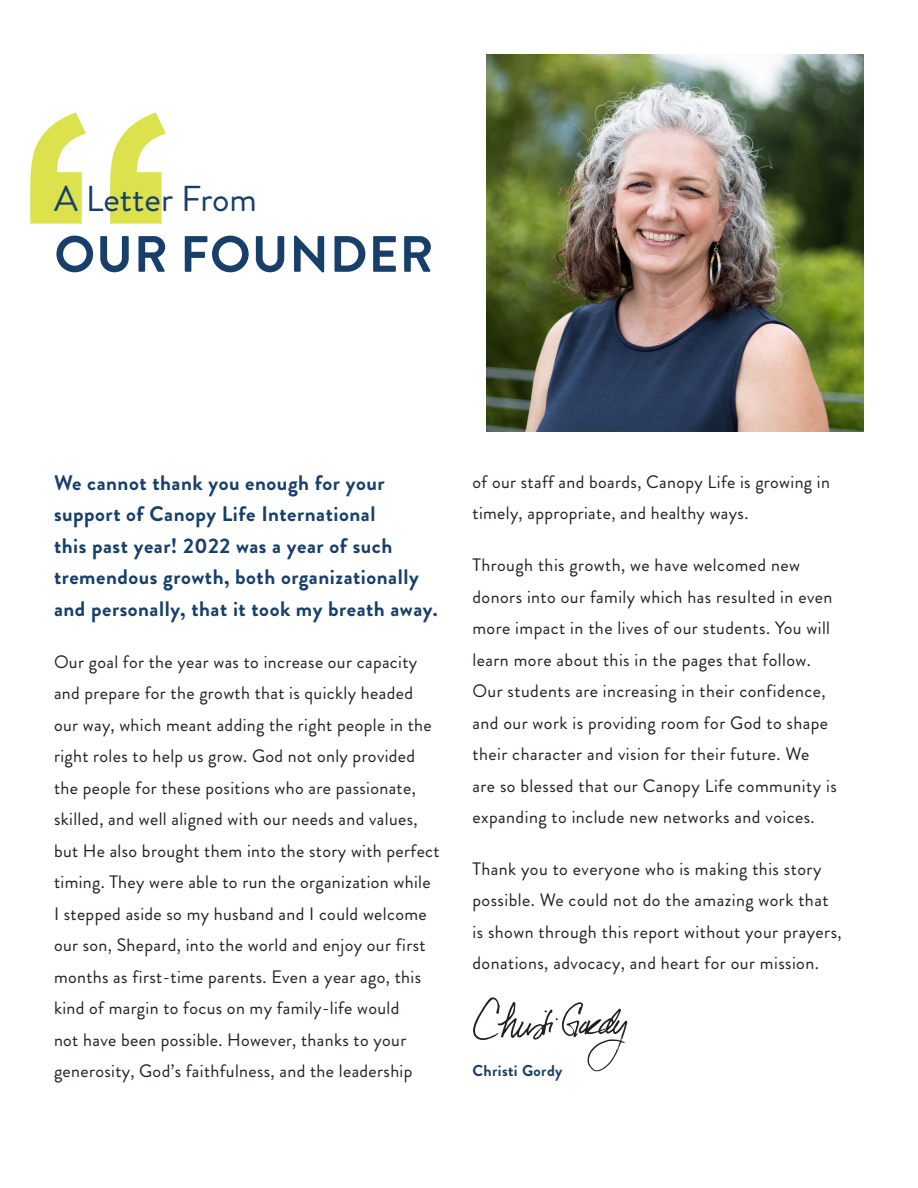
<style>
.page{position:relative;width:918px;height:1188px;background:#fff}
.page>*{position:absolute;margin:0;border:0;box-sizing:border-box;transform-origin:0 0}
.t1{font:700 51px "Brandon Grotesque";letter-spacing:.02em;color:#173f6a}
.t2{font:36px "Brandon Grotesque";color:#173f6a}
.t3{font:700 21px/31.5px "Brandon Grotesque";letter-spacing:.025em;color:#173f6a}
.t4{font:18px/31.5px "Brandon Grotesque";letter-spacing:.02em;color:#231f20}
.t5{font:700 15.75px "Brandon Grotesque";letter-spacing:.025em;color:#173f6a}
</style>
<div class="page">
<svg style="left:30px;top:112px;width:136px;height:112px"></svg>
<img style="left:486px;top:54px;width:378px;height:378px">
<svg style="left:473px;top:997px;width:154px;height:74px"></svg>
<p class="t2" style="left:54px;top:173px;width:205px">A Letter From</p>
<p class="t1" style="left:54px;top:219px;width:381px">OUR FOUNDER</p>
<p class="t3" style="left:54px;top:467px;width:385px">We cannot thank you enough for your support of Canopy Life International<br>this past year! 2022 was a year of such tremendous growth, both organizationally and personally, that it took my breath away.</p>
<p class="t4" style="left:54px;top:646px;width:387px">Our goal for the year was to increase our capacity and prepare for the growth that is quickly headed our way, which meant adding the right people in the right roles to help us grow. God not only provided the people for these positions who are passionate, skilled, and well aligned with our needs and values, but He also brought them into the story with perfect timing. They were able to run the organization while I stepped aside so my husband and I could welcome our son, Shepard, into the world and enjoy our first months as first-time parents. Even a year ago, this kind of margin to focus on my family-life would<br>not have been possible. However, thanks to your generosity, God’s faithfulness, and the leadership</p>
<p class="t4" style="left:472px;top:466px;width:359px">of our staff and boards, Canopy Life is growing in timely, appropriate, and healthy ways.</p>
<p class="t4" style="left:472px;top:549px;width:366px">Through this growth, we have welcomed new donors into our family which has resulted in even more impact in the lives of our students. You will learn more about this in the pages that follow.<br>Our students are increasing in their confidence, and our work is providing room for God to shape their character and vision for their future. We<br>are so blessed that our Canopy Life community is expanding to include new networks and voices.</p>
<p class="t4" style="left:472px;top:853px;width:371px">Thank you to everyone who is making this story possible. We could not do the amazing work that is shown through this report without your prayers, donations, advocacy, and heart for our mission.</p>
<p class="t5" style="left:472px;top:1059px;width:92px">Christi Gordy</p>
</div>
